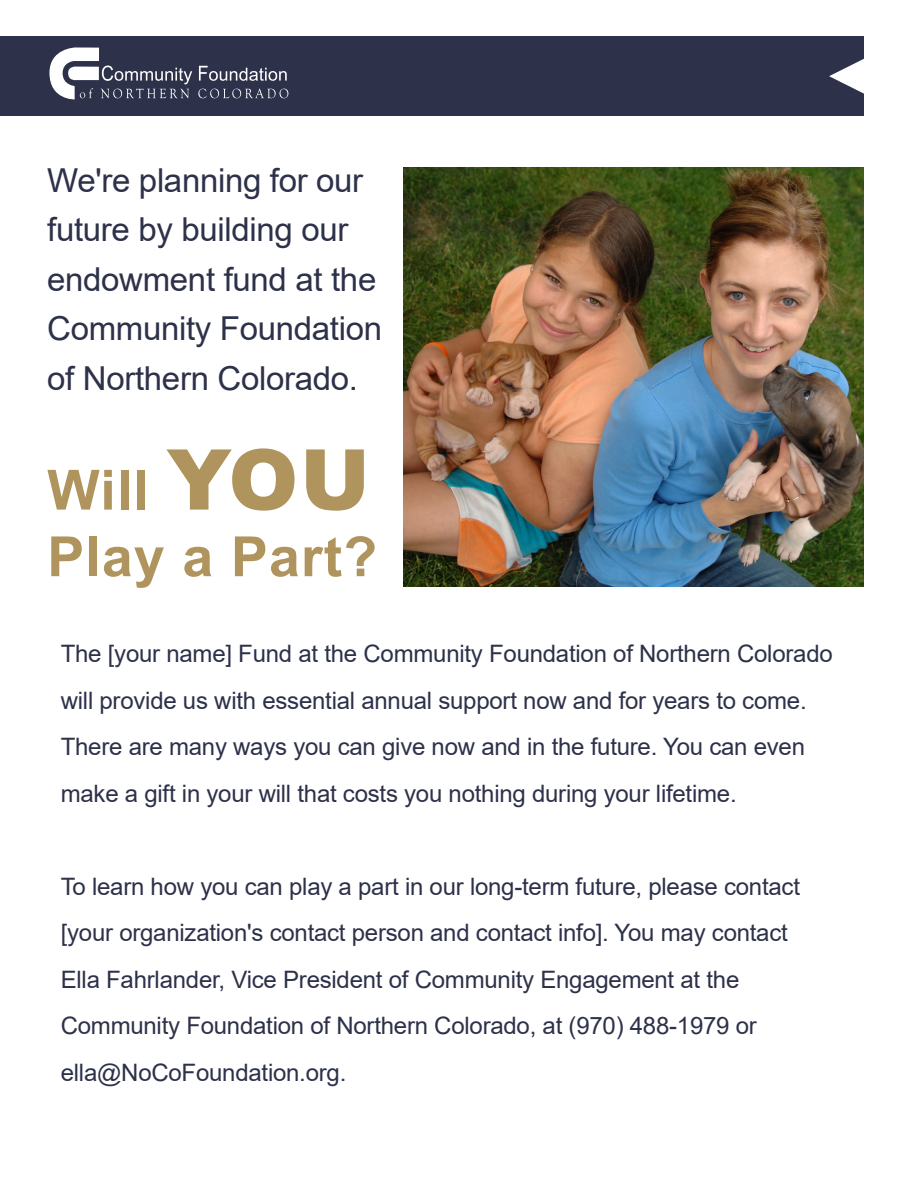
<style>
.page{position:relative;width:918px;height:1188px;background:#fff}
.page>*{position:absolute;margin:0;border:0;box-sizing:border-box;transform-origin:0 0}
.Header_1{font:700 55.5px/66.6px "Arial";letter-spacing:.02em;color:#b0945e}
.Header_1-2{font:33px/49.5px "Arial";letter-spacing:-.01em;color:#2d3149}
.Header_1-3{font:24px/46.5px "Arial";letter-spacing:-.01em;color:#2d3149}
.s1{font-weight:900;font-size:84px}
</style>
<div class="page">
<img style="left:403px;top:168px;width:461px;height:418px">
<div style="left:0;top:37px;width:864px;height:79px;background:#2d3149"></div>
<svg style="left:198px;top:88px;width:90px;height:10px"></svg>
<svg style="left:49px;top:47px;width:143px;height:53px"></svg>
<svg style="left:199px;top:66px;width:88px;height:15px"></svg>
<svg style="left:829px;top:58px;width:35px;height:36px"></svg>
<p class="Header_1-2" style="left:47px;top:155px;width:336px">We're planning for our future by building our endowment fund at the<br>Community Foundation of Northern Colorado.</p>
<p class="Header_1" style="left:47px;top:457px;width:331px">Will <span class="s1">YOU<br></span>Play a Part?</p>
<p class="Header_1-3" style="left:61px;top:630px;width:774px">The [your name] Fund at the Community Foundation of Northern Colorado will provide us with essential annual support now and for years to come.<br>There are many ways you can give now and in the future. You can even make a gift in your will that costs you nothing during your lifetime.</p>
<p class="Header_1-3" style="left:61px;top:863px;width:741px">To learn how you can play a part in our long-term future, please contact [your organization's contact person and contact info]. You may contact Ella Fahrlander, Vice President of Community Engagement at the Community Foundation of Northern Colorado, at (970) 488-1979 or ella@NoCoFoundation.org.</p>
</div>
